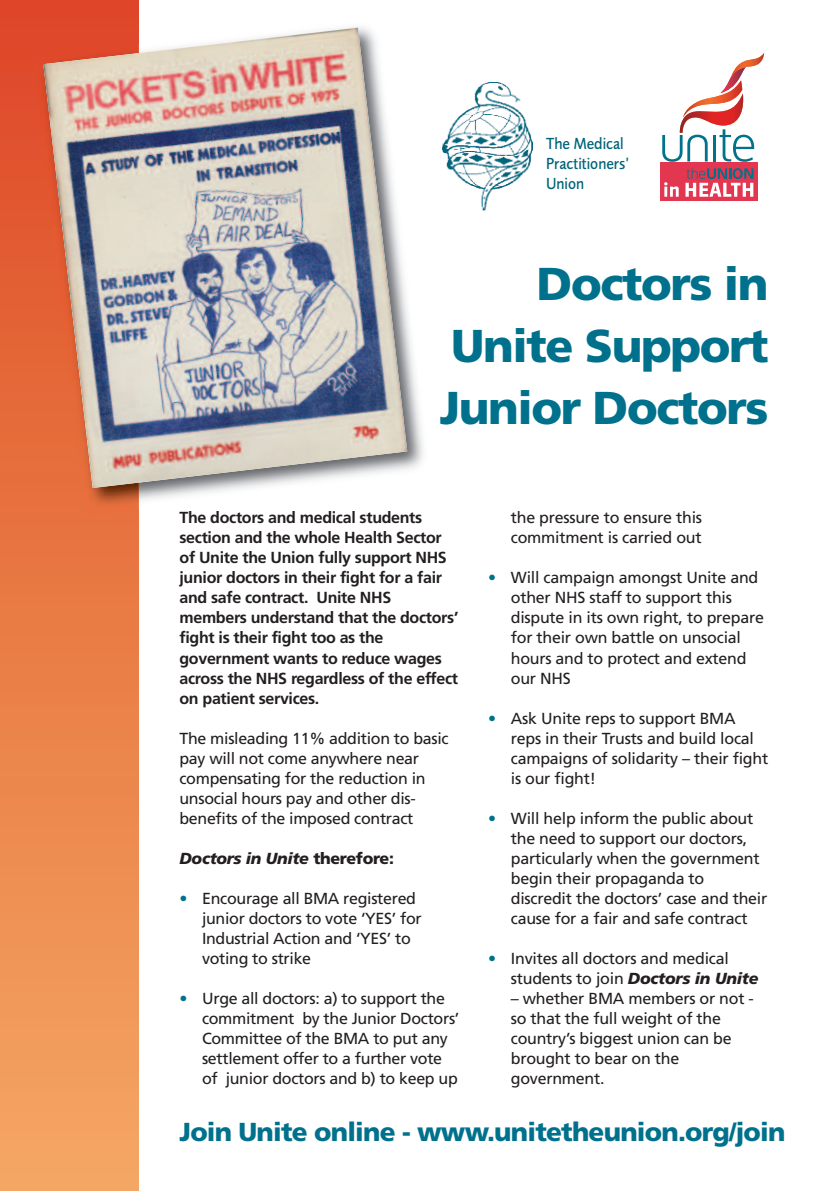
<style>
.page{position:relative;width:840px;height:1191px;background:#fff}
.page>*{position:absolute;margin:0;border:0;box-sizing:border-box;transform-origin:0 0}
.t1{font:900 46px/61.6px "Frutiger";letter-spacing:-.03em;color:#00718c;text-align:justify}
.t2{font:900 26px "Frutiger";letter-spacing:-.03em;color:#00718c}
.t3{font:500 16.6px/20px "Foundry Sans";color:#00647a;scale:.9 1}
.t4{font:16px/20px "Frutiger";letter-spacing:-.015em;color:#231f20}
.t5{font:700 16px/20px "Frutiger";letter-spacing:-.02em;color:#231f20}
.t6{font:italic 900 16px "Frutiger";letter-spacing:-.02em;color:#231f20}
.s1{font-style:normal}
.s2{color:#00718c}
.s3{font-weight:900;font-style:italic}
</style>
<div class="page">
<div style="left:0;top:0;width:139px;height:1191px;background:linear-gradient(to bottom,#dd4726,#f4a864)"></div>
<div style="left:659px;top:162px;width:97px;height:39px;background:#e33650"></div>
<svg style="left:662px;top:79px;width:93px;height:83px"></svg>
<img style="left:730px;top:54px;width:33px;height:25px">
<svg style="left:664px;top:182px;width:14px;height:15px"></svg>
<svg style="left:685px;top:168px;width:68px;height:29px"></svg>
<img style="left:442px;top:83px;width:90px;height:128px">
<img style="left:139px;top:27px;width:284px;height:474px">
<img style="left:32px;top:45px;width:107px;height:471px">
<img style="left:43px;top:28px;width:364px;height:460px">
<p class="t3" style="left:545px;top:135px;width:94px">The Medical<br>Practitioners’<br>Union</p>
<h1 class="t1" style="left:439px;top:257px;width:330px;text-indent:97px">Doctors in Unite Support Junior Doctors</h1>
<p class="t5" style="left:179px;top:509px;width:280px">The doctors and medical students section and the whole Health Sector of Unite the Union fully support NHS junior doctors in their fight for a fair and safe contract. Unite NHS members understand that the doctors’ fight is their fight too as the government wants to reduce wages across the NHS regardless of the effect on patient services.</p>
<p class="t4" style="left:179px;top:729px;width:270px">The misleading 11% addition to basic pay will not come anywhere near compensating for the reduction in unsocial hours pay and other dis&shy;benefits of the imposed contract</p>
<p class="t6" style="left:179px;top:851px;width:216px">Doctors in Unite <span class="s1">therefore:</span></p>
<p class="t4" style="left:202px;top:889px;width:221px;text-indent:-22px"><span class="s2">•</span> Encourage all BMA registered junior doctors to vote ‘YES’ for<br>Industrial Action and ‘YES’ to voting to strike</p>
<p class="t4" style="left:202px;top:989px;width:259px;text-indent:-22px"><span class="s2">•</span> Urge all doctors: a) to support the commitment by the Junior Doctors’ Committee of the BMA to put any settlement offer to a further vote of junior doctors and b) to keep up</p>
<p class="t4" style="left:510px;top:509px;width:193px">the pressure to ensure this commitment is carried out</p>
<p class="t4" style="left:510px;top:569px;width:254px;text-indent:-22px"><span class="s2">•</span> Will campaign amongst Unite and other NHS staff to support this dispute in its own right, to prepare for their own battle on unsocial hours and to protect and extend our NHS</p>
<p class="t4" style="left:510px;top:709px;width:259px;text-indent:-22px"><span class="s2">•</span> Ask Unite reps to support BMA reps in their Trusts and build local campaigns of solidarity – their fight is our fight!</p>
<p class="t4" style="left:510px;top:809px;width:258px;text-indent:-22px"><span class="s2">•</span> Will help inform the public about the need to support our doctors, particularly when the government begin their propaganda to discredit the doctors’ case and their cause for a fair and safe contract</p>
<p class="t4" style="left:510px;top:949px;width:249px;text-indent:-22px"><span class="s2">•</span> Invites all doctors and medical students to join <span class="s3">Doctors in Unite</span></p>
<p class="t4" style="left:510px;top:989px;width:244px">– whether BMA members or not - so that the full weight of the country’s biggest union can be brought to bear on the government.</p>
<h2 class="t2" style="left:179px;top:1122px;width:607px">Join Unite online - www.unitetheunion.org/join</h2>
</div>
